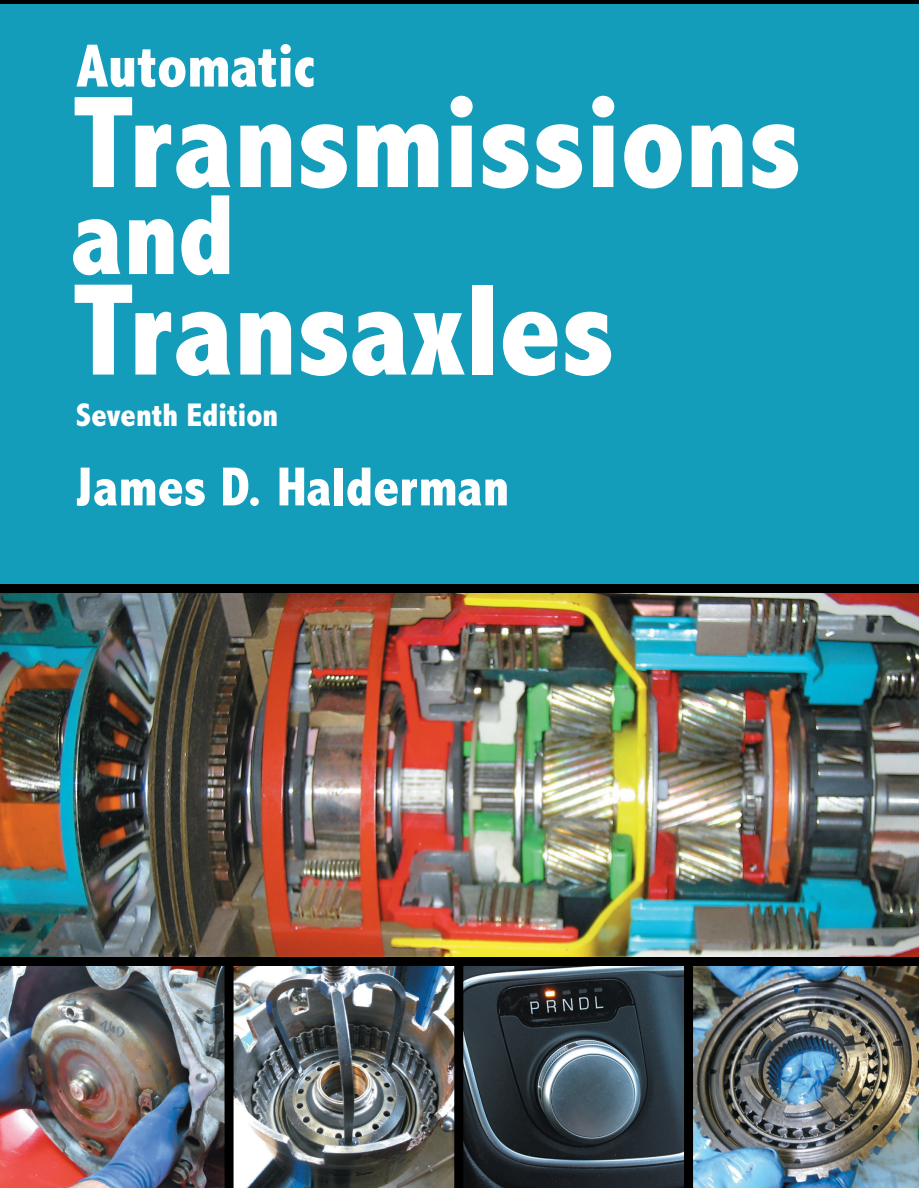
<style>
.page{position:relative;width:919px;height:1188px;background:#fff}
.page>*{position:absolute;margin:0;border:0;box-sizing:border-box;transform-origin:0 0}
.t1{font:800 condensed 132px "Abadi MT Pro";color:#fff}
.t2{font:800 condensed 115.5px "Abadi MT Pro";color:#fff}
.t3{font:800 condensed 61.5px "Abadi MT Pro";color:#fff}
.t4{font:800 condensed 55.5px "Abadi MT Pro";color:#fff}
.t5{font:800 condensed 33px "Abadi MT Pro";color:#fff}
</style>
<div class="page">
<div style="left:0;top:0;width:918px;height:1188px;background:#149cbb"></div>
<img style="left:0;top:593px;width:918px;height:595px">
<hr style="left:0;top:0;width:918px;height:3px;background:#000">
<div style="left:0;top:584px;width:918px;height:9px;background:#000"></div>
<div style="left:224px;top:962px;width:9px;height:226px;background:#000"></div>
<div style="left:454px;top:962px;width:9px;height:226px;background:#000"></div>
<div style="left:683px;top:962px;width:9px;height:226px;background:#000"></div>
<div style="left:0;top:957px;width:918px;height:9px;background:#000"></div>
<p class="t3" style="left:76px;top:32px;width:241px">Automatic</p>
<p class="t1" style="left:72px;top:70px;width:731px">Transmissions</p>
<p class="t2" style="left:72px;top:172px;width:165px">and</p>
<p class="t1" style="left:72px;top:258px;width:544px">Transaxles</p>
<p class="t5" style="left:76px;top:396px;width:203px">Seventh Edition</p>
<p class="t4" style="left:76px;top:456px;width:434px">James D. Halderman</p>
</div>
